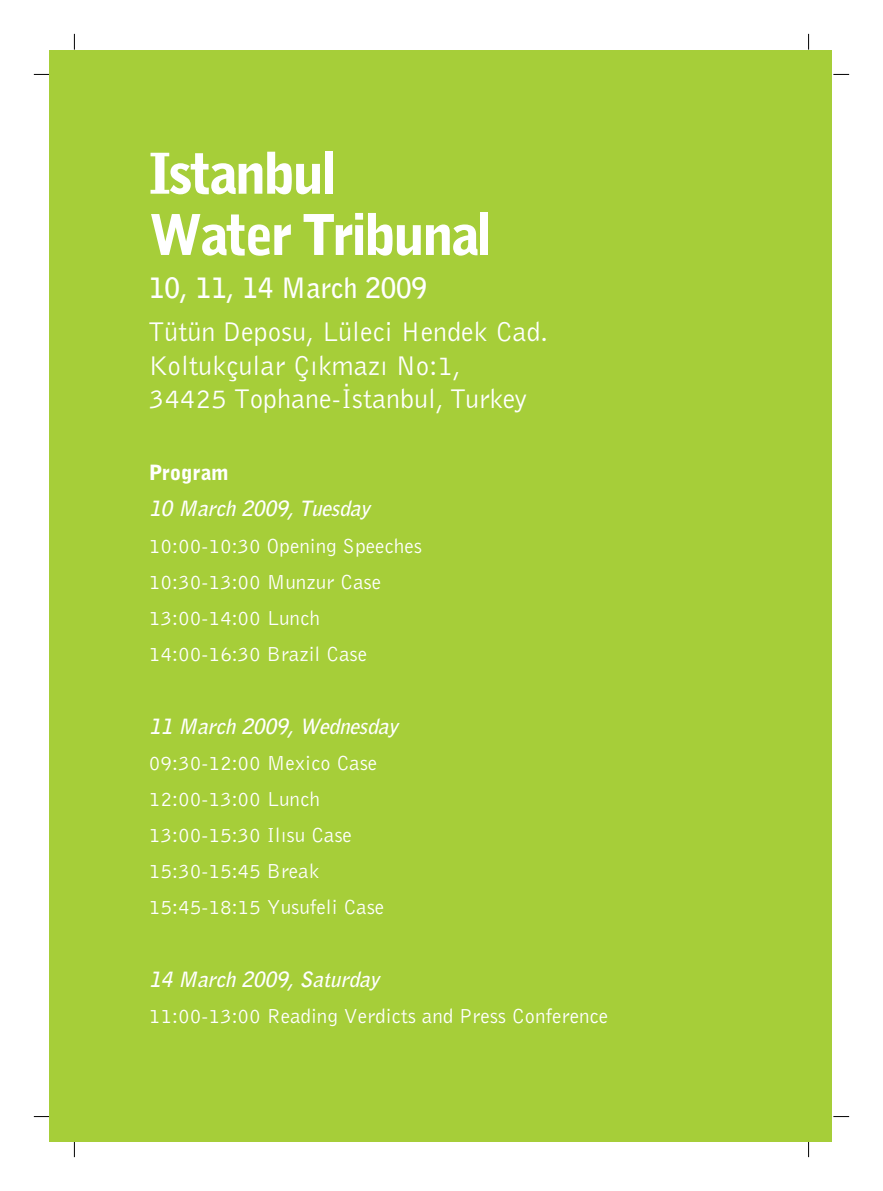
<style>
.page{position:relative;width:883px;height:1191px;background:#fff}
.page>*{position:absolute;margin:0;border:0;box-sizing:border-box;transform-origin:0 0}
.t1{font:900 56px/61.2px "Bell Gothic";letter-spacing:-.05em;color:#fff}
.t2{font:28px/33.2px "Bell Gothic Roman";color:#fff}
.t3{font:700 28px "Bell Gothic";color:#fff}
.t4{font:21px/36.2px "Bell Gothic Roman";color:#fff}
.t5{font:italic 700 21px "Bell Gothic";color:#fff}
.t6{font:900 21px "Bell Gothic";color:#fff}
</style>
<div class="page">
<svg style="left:34px;top:1116px;width:16px;height:1px"></svg>
<svg style="left:74px;top:1141px;width:1px;height:16px"></svg>
<svg style="left:34px;top:74px;width:16px;height:1px"></svg>
<svg style="left:74px;top:34px;width:1px;height:16px"></svg>
<svg style="left:833px;top:74px;width:16px;height:1px"></svg>
<svg style="left:808px;top:34px;width:1px;height:16px"></svg>
<svg style="left:833px;top:1116px;width:16px;height:1px"></svg>
<svg style="left:808px;top:1141px;width:1px;height:16px"></svg>
<div style="left:50px;top:50px;width:782px;height:1091px;background:#a6ce39"></div>
<h1 class="t1" style="left:149px;top:147px;width:345px">Istanbul<br>Water Tribunal</h1>
<h2 class="t3" style="left:149px;top:277px;width:280px">10, 11, 14 March 2009</h2>
<h2 class="t2" style="left:149px;top:317px;width:401px">Tütün Deposu, Lüleci Hendek Cad.<br>Koltukçular Ç›kmaz› No:1,<br>34425 Tophane-‹stanbul, Turkey</h2>
<p class="t6" style="left:149px;top:464px;width:81px">Program</p>
<p class="t5" style="left:149px;top:501px;width:222px">10 March 2009, Tuesday</p>
<p class="t4" style="left:149px;top:529px;width:275px">10:00-10:30 Opening Speeches<br>10:30-13:00 Munzur Case<br>13:00-14:00 Lunch<br>14:00-16:30 Brazil Case</p>
<p class="t5" style="left:149px;top:718px;width:250px">11 March 2009, Wednesday</p>
<p class="t4" style="left:149px;top:746px;width:237px">09:30-12:00 Mexico Case<br>12:00-13:00 Lunch<br>13:00-15:30 Il›su Case<br>15:30-15:45 Break<br>15:45-18:15 Yusufeli Case</p>
<p class="t5" style="left:149px;top:971px;width:231px">14 March 2009, Saturday</p>
<p class="t4" style="left:149px;top:999px;width:461px">11:00-13:00 Reading Verdicts and Press Conference</p>
</div>
